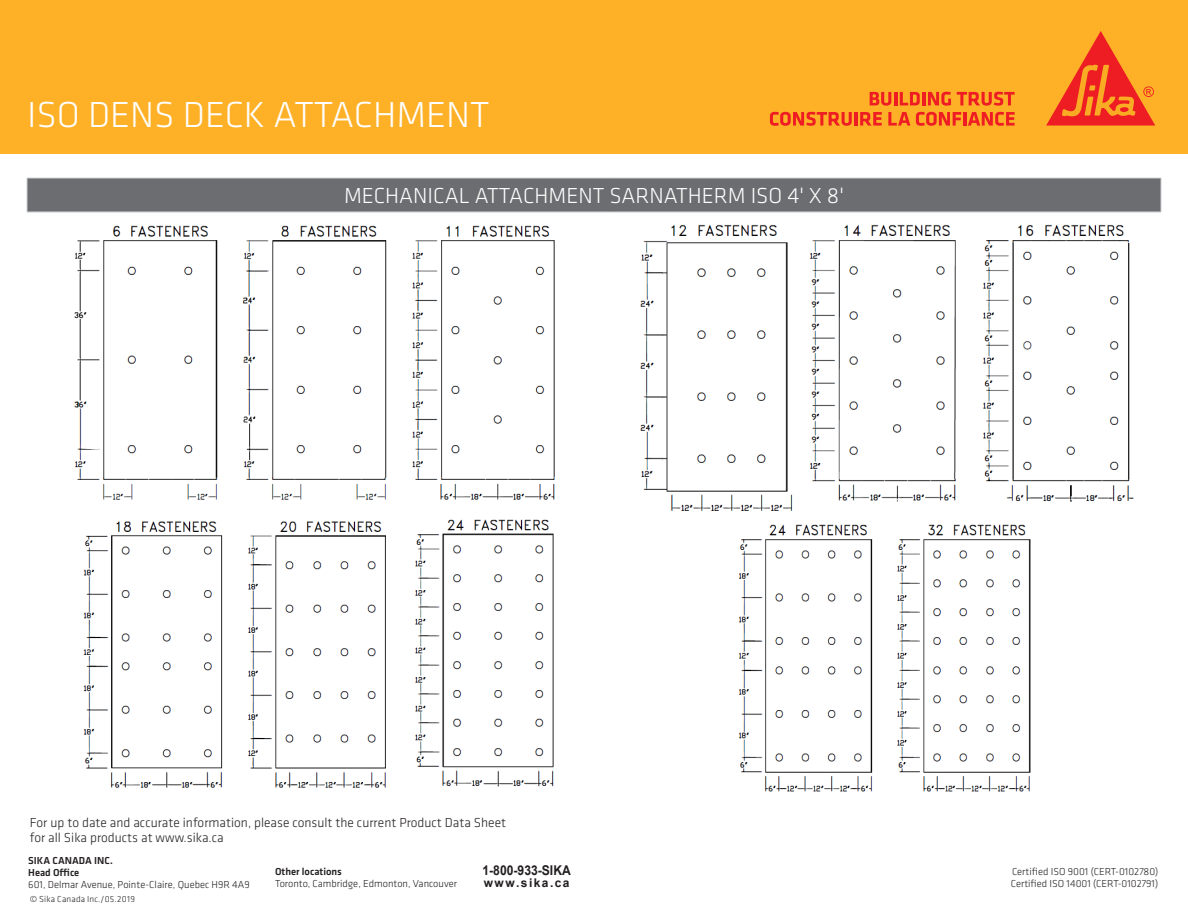
<style>
.page{position:relative;width:1188px;height:918px;background:#fff}
.page>*{position:absolute;margin:0;border:0;box-sizing:border-box;transform-origin:0 0}
.t1{font:300 37.5px "Klavika";color:#fff}
.t2{font:300 22.5px "Klavika";color:#fff}
.Body_text{font:300 13.5px/15px "Klavika";color:#231f20}
.t3{font:700 13.5px "Arial";color:#231f20;scale:.9 1}
.t4{font:700 12px "Arial";letter-spacing:.12em;color:#231f20}
.t5{font:300 10.5px "Klavika";color:#231f20}
.t6{font:500 10.5px "Klavika";color:#231f20}
.SI_Klavika_copy{font:300 9px "Klavika";letter-spacing:.025em;color:#231f20}
</style>
<div class="page">
<div style="left:0;top:0;width:1188px;height:154px;background:#feb127"></div>
<svg style="left:1046px;top:31px;width:109px;height:95px"></svg>
<svg style="left:770px;top:112px;width:82px;height:14px"></svg>
<hr style="left:854px;top:112px;width:3px;height:14px;background:#ee1d23">
<svg style="left:860px;top:112px;width:22px;height:14px"></svg>
<svg style="left:888px;top:112px;width:22px;height:14px"></svg>
<svg style="left:916px;top:112px;width:45px;height:14px"></svg>
<hr style="left:963px;top:112px;width:3px;height:14px;background:#ee1d23">
<svg style="left:968px;top:112px;width:47px;height:14px"></svg>
<svg style="left:870px;top:92px;width:81px;height:14px"></svg>
<svg style="left:957px;top:92px;width:58px;height:14px"></svg>
<div style="left:27px;top:178px;width:1134px;height:34px;background:#6c6d70"></div>
<hr style="left:27px;top:212px;width:585px;height:1px;background:#b2b3b7">
<hr style="left:612px;top:212px;width:549px;height:1px;background:#b2b3b7">
<hr style="left:27px;top:178px;width:585px;height:1px;background:#b2b3b7">
<hr style="left:27px;top:178px;width:1px;height:34px;background:#b2b3b7">
<hr style="left:612px;top:178px;width:549px;height:1px;background:#b2b3b7">
<hr style="left:1161px;top:178px;width:1px;height:34px;background:#b2b3b7">
<img style="left:74px;top:225px;width:481px;height:275px">
<img style="left:640px;top:224px;width:494px;height:287px">
<img style="left:83px;top:519px;width:471px;height:269px">
<img style="left:738px;top:524px;width:293px;height:268px">
<p class="t1" style="left:27px;top:92px;width:464px">ISO DENS DECK ATTACHMENT</p>
<p class="t2" style="left:344px;top:182px;width:501px">MECHANICAL ATTACHMENT SARNATHERM ISO 4' X 8'</p>
<p class="Body_text" style="left:30px;top:814px;width:478px">For up to date and accurate information, please consult the current Product Data Sheet for all Sika products at www.sika.ca</p>
<p class="t6" style="left:28px;top:854px;width:86px">SIKA CANADA INC.</p>
<p class="t6" style="left:28px;top:866px;width:53px">Head Office</p>
<p class="t5" style="left:28px;top:878px;width:223px">601, Delmar Avenue, Pointe-Claire, Quebec H9R 4A9</p>
<p class="SI_Klavika_copy" style="left:30px;top:893px;width:107px">© Sika Canada Inc./05.2019</p>
<p class="t6" style="left:275px;top:865px;width:68px">Other locations</p>
<p class="t5" style="left:275px;top:878px;width:183px">Toronto, Cambridge, Edmonton, Vancouver</p>
<p class="t3" style="left:482px;top:861px;width:100px">1-800-933-SIKA</p>
<p class="t4" style="left:484px;top:874px;width:87px">www.sika.ca</p>
<p class="t5" style="left:1012px;top:865px;width:148px">Certified ISO 9001 (CERT-0102780)</p>
<p class="t5" style="left:1011px;top:877px;width:149px">Certified ISO 14001 (CERT-0102791)</p>
</div>
